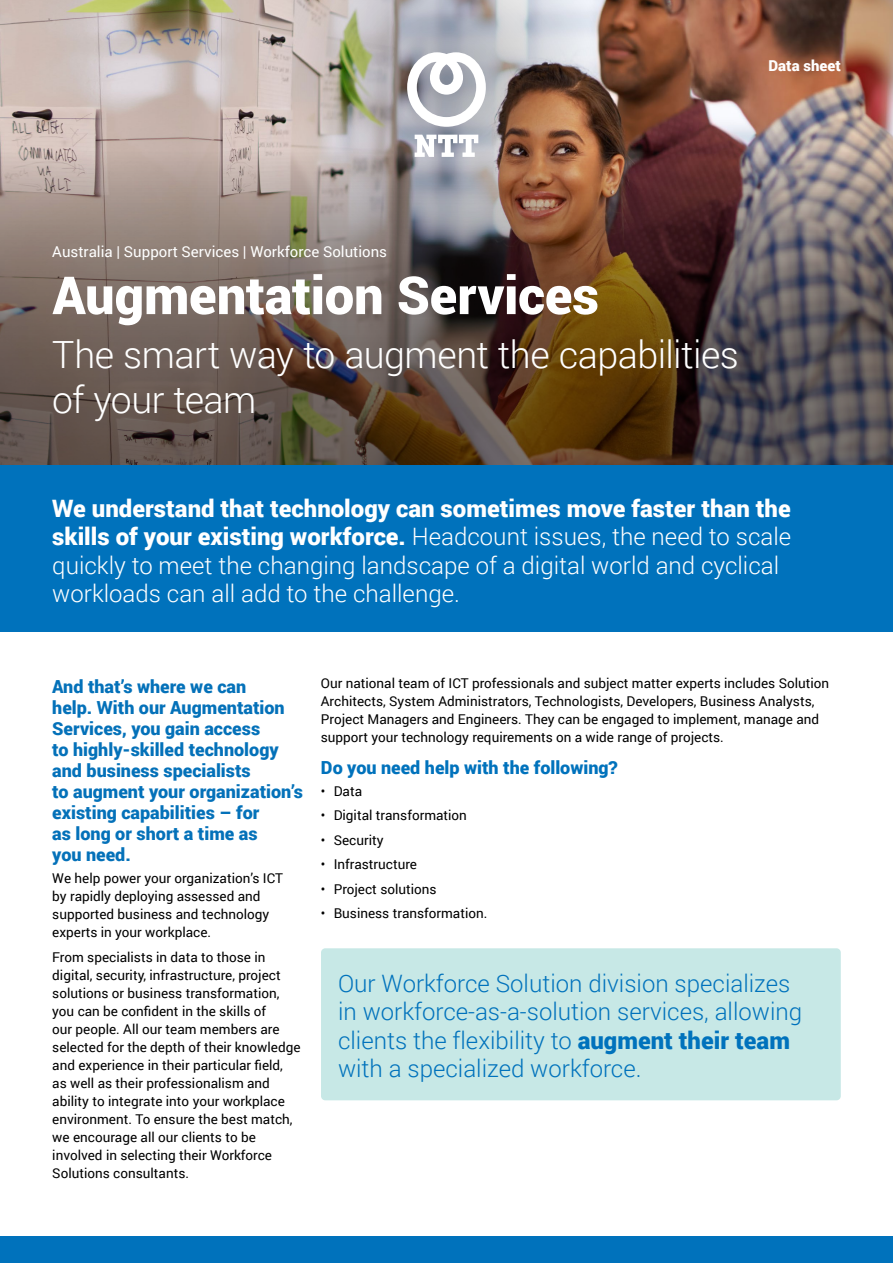
<style>
.page{position:relative;width:893px;height:1263px;background:#fff}
.page>*{position:absolute;margin:0;border:0;box-sizing:border-box;transform-origin:0 0}
.t1{font:900 52.5px "Roboto";letter-spacing:-.005em;color:#fff}
.t2{font:300 37.5px/45px "Roboto";letter-spacing:-.015em;color:#fff}
.t3{font:300 24px/28.5px "Roboto";color:#fff}
.t4{font:300 24px/28.5px "Roboto";color:#0072bc}
.t5{font:900 18px/21px "Roboto";color:#0471b9}
.t6{font:900 18px "Roboto";color:#0072bc}
.t7{font:15px "Roboto";color:#fff}
.t8{font:900 15px "Roboto";color:#fff}
.t9{font:13.5px/18px "Roboto";color:#000}
.s1{font-weight:900}
</style>
<div class="page">
<div style="left:0;top:1236px;width:893px;height:27px;background:#0072bc"></div>
<img style="left:0;top:0;width:893px;height:147px">
<img style="left:0;top:147px;width:893px;height:318px">
<img style="left:279px;top:0;width:335px;height:251px">
<div style="left:0;top:465px;width:893px;height:166px;background:#0072bc"></div>
<svg style="left:415px;top:135px;width:63px;height:22px"></svg>
<svg style="left:407px;top:52px;width:79px;height:75px"></svg>
<div style="left:321px;top:948px;width:520px;height:152px;background:#c7e8e6;border-radius:4px"></div>
<p class="t8" style="left:768px;top:55px;width:74px">Data sheet</p>
<p class="t7" style="left:52px;top:241px;width:336px">Australia | Support Services | Workforce Solutions</p>
<h1 class="t1" style="left:52px;top:258px;width:548px">Augmentation Services</h1>
<h2 class="t2" style="left:52px;top:331px;width:688px">The smart way to augment the capabilities of your team</h2>
<p class="t3" style="left:52px;top:493px;width:740px"><span class="s1">We understand that technology can sometimes move faster than the skills of your existing workforce.</span> Headcount issues, the need to scale quickly to meet the changing landscape of a digital world and cyclical workloads can all add to the challenge.</p>
<h3 class="t5" style="left:52px;top:675px;width:252px">And that’s where we can<br>help. With our Augmentation<br>Services, you gain access<br>to highly-skilled technology and business specialists<br>to augment your organization’s existing capabilities – for<br>as long or short a time as<br>you need.</h3>
<p class="t9" style="left:52px;top:869px;width:232px">We help power your organization’s ICT by rapidly deploying assessed and supported business and technology experts in your workplace.</p>
<p class="t9" style="left:52px;top:947px;width:250px">From specialists in data to those in digital, security, infrastructure, project solutions or business transformation, you can be confident in the skills of<br>our people. All our team members are selected for the depth of their knowledge and experience in their particular field, as well as their professionalism and ability to integrate into your workplace environment. To ensure the best match, we encourage all our clients to be involved in selecting their Workforce Solutions consultants.</p>
<p class="t9" style="left:321px;top:674px;width:510px">Our national team of ICT professionals and subject matter experts includes Solution Architects, System Administrators, Technologists, Developers, Business Analysts, Project Managers and Engineers. They can be engaged to implement, manage and support your technology requirements on a wide range of projects.</p>
<h3 class="t6" style="left:321px;top:755px;width:298px">Do you need help with the following?</h3>
<p class="t9" style="left:321px;top:782px;width:43px">• Data</p>
<p class="t9" style="left:321px;top:806px;width:148px">• Digital transformation</p>
<p class="t9" style="left:321px;top:830px;width:64px">• Security</p>
<p class="t9" style="left:321px;top:855px;width:98px">• Infrastructure</p>
<p class="t9" style="left:321px;top:879px;width:117px">• Project solutions</p>
<p class="t9" style="left:321px;top:904px;width:168px">• Business transformation.</p>
<h3 class="t4" style="left:338px;top:968px;width:466px">Our Workforce Solution division specializes in workforce-as-a-solution services, allowing clients the flexibility to <span class="s1">augment their team </span>with a specialized workforce.</h3>
</div>
